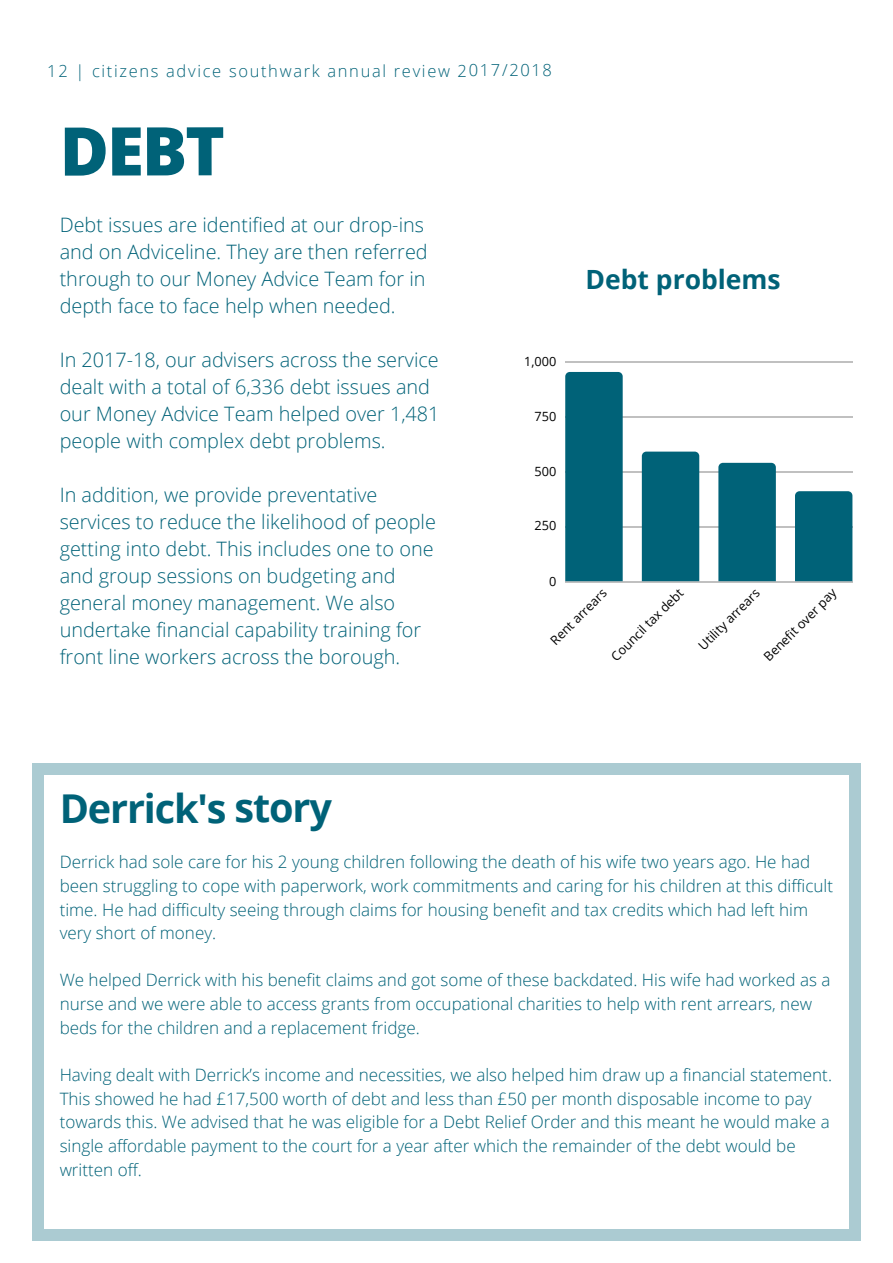
<style>
.page{position:relative;width:893px;height:1263px;background:#fff}
.page>*{position:absolute;margin:0;border:0;box-sizing:border-box;transform-origin:0 0}
.t1{font:800 67.2px "Open Sans";color:#006278}
.t2{font:700 39.75px "Open Sans";letter-spacing:-.035em;color:#006278}
.t3{font:700 26.55px "Open Sans";color:#006278}
.t4{font:300 19.8px/27px "Open Sans";color:#006278}
.t5{font:300 17.1px/23.7px "Open Sans";color:#006278}
.t6{font:300 16.5px "Open Sans";letter-spacing:.1em;color:#006278}
.t7{font:12.75px "Open Sans";color:#000}
</style>
<div class="page">
<div style="left:850px;top:1229px;width:11px;height:11px;background:#abcbd2"></div>
<div style="left:32px;top:773px;width:11px;height:457px;background:#abcbd2"></div>
<div style="left:32px;top:1229px;width:11px;height:11px;background:#abcbd2"></div>
<div style="left:850px;top:773px;width:11px;height:457px;background:#abcbd2"></div>
<div style="left:43px;top:1229px;width:807px;height:11px;background:#abcbd2"></div>
<div style="left:850px;top:763px;width:11px;height:11px;background:#abcbd2"></div>
<div style="left:32px;top:763px;width:11px;height:11px;background:#abcbd2"></div>
<div style="left:43px;top:763px;width:807px;height:11px;background:#abcbd2"></div>
<hr style="left:565px;top:581px;width:287px;height:1px;background:#000">
<hr style="left:565px;top:526px;width:287px;height:1px;background:#000">
<hr style="left:565px;top:471px;width:287px;height:1px;background:#000">
<hr style="left:565px;top:416px;width:287px;height:1px;background:#000">
<hr style="left:565px;top:361px;width:287px;height:1px;background:#000">
<div style="left:565px;top:372px;width:58px;height:209px;background:#006278"></div>
<div style="left:642px;top:452px;width:57px;height:129px;background:#006278"></div>
<div style="left:718px;top:463px;width:58px;height:118px;background:#006278"></div>
<div style="left:795px;top:491px;width:57px;height:90px;background:#006278"></div>
<p class="t6" style="left:47px;top:59px;width:506px">12 | citizens advice southwark annual review 2017/2018</p>
<h1 class="t1" style="left:60px;top:104px;width:167px">DEBT</h1>
<p class="t4" style="left:60px;top:211px;width:370px">Debt issues are identified at our drop-ins and on Adviceline. They are then referred through to our Money Advice Team for in depth face to face help when needed.</p>
<p class="t4" style="left:60px;top:346px;width:381px">In 2017-18, our advisers across the service dealt with a total of 6,336 debt issues and our Money Advice Team helped over 1,481 people with complex debt problems.</p>
<p class="t4" style="left:60px;top:481px;width:378px">In addition, we provide preventative services to reduce the likelihood of people getting into debt. This includes one to one and group sessions on budgeting and general money management. We also undertake financial capability training for front line workers across the borough.</p>
<p class="t7" style="left:524px;top:352px;width:34px">1,000</p>
<p class="t7" style="left:534px;top:407px;width:23px">750</p>
<p class="t7" style="left:534px;top:463px;width:23px">500</p>
<p class="t7" style="left:534px;top:517px;width:23px">250</p>
<p class="t7" style="left:549px;top:572px;width:9px">0</p>
<h3 class="t3" style="left:585px;top:261px;width:197px">Debt problems</h3>
<p class="t7" style="left:546px;top:636px;width:75px;rotate:-45deg">Rent arrears</p>
<p class="t7" style="left:607px;top:652px;width:97px;rotate:-45deg">Council tax debt</p>
<p class="t7" style="left:694px;top:641px;width:82px;rotate:-45deg">Utility arrears</p>
<p class="t7" style="left:759px;top:653px;width:98px;rotate:-45deg">Benefit over pay</p>
<h2 class="t2" style="left:60px;top:780px;width:274px">Derrick's story</h2>
<p class="t5" style="left:60px;top:850px;width:775px">Derrick had sole care for his 2 young children following the death of his wife two years ago. He had been struggling to cope with paperwork, work commitments and caring for his children at this difficult time. He had difficulty seeing through claims for housing benefit and tax credits which had left him very short of money.</p>
<p class="t5" style="left:60px;top:968px;width:772px">We helped Derrick with his benefit claims and got some of these backdated. His wife had worked as a nurse and we were able to access grants from occupational charities to help with rent arrears, new beds for the children and a replacement fridge.</p>
<p class="t5" style="left:60px;top:1062px;width:774px">Having dealt with Derrick’s income and necessities, we also helped him draw up a financial statement.<br>This showed he had £17,500 worth of debt and less than £50 per month disposable income to pay towards this. We advised that he was eligible for a Debt Relief Order and this meant he would make a single affordable payment to the court for a year after which the remainder of the debt would be written off.</p>
</div>
